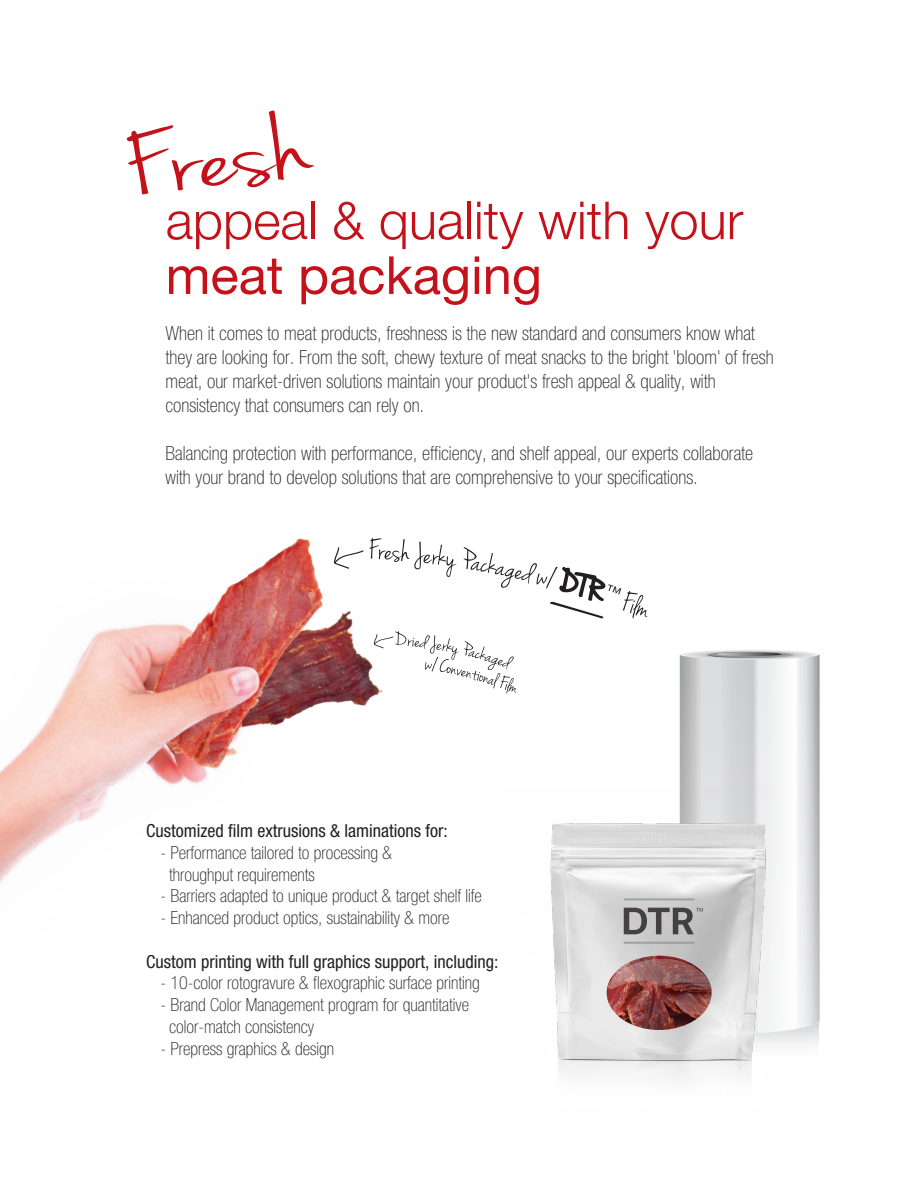
<style>
.page{position:relative;width:918px;height:1188px;background:#fff}
.page>*{position:absolute;margin:0;border:0;box-sizing:border-box;transform-origin:0 0}
.t1{font:94.65px "Jenna Sue";color:#c4121a;scale:1.54 1}
.t2{font:300 52.5px "Helvetica Neue LT Std";color:#c4121a}
.t3{font:52.5px "Helvetica Neue LT Std";color:#c4121a}
.t4{font:100 condensed 19.5px/24px "Helvetica Neue LT Std";color:#231f20}
.t5{font:100 condensed 18px/21.8px "Helvetica Neue LT Std";color:#231f20}
.t6{font:condensed 18px "Helvetica Neue LT Std";color:#231f20}
</style>
<div class="page">
<svg style="left:807px;top:1033px;width:12px;height:12px"></svg>
<img style="left:0;top:538px;width:379px;height:345px">
<svg style="left:334px;top:538px;width:122px;height:39px"></svg>
<svg style="left:463px;top:547px;width:184px;height:72px"></svg>
<svg style="left:374px;top:631px;width:142px;height:63px"></svg>
<svg style="left:680px;top:660px;width:139px;height:373px"></svg>
<svg style="left:680px;top:650px;width:139px;height:10px"></svg>
<img style="left:550px;top:787px;width:257px;height:292px">
<img style="left:607px;top:956px;width:105px;height:74px">
<svg style="left:608px;top:959px;width:103px;height:31px;background:#9f6d6b"></svg>
<hr style="left:624px;top:942px;width:70px;height:2px;background:#939598">
<hr style="left:624px;top:898px;width:70px;height:2px;background:#939598">
<svg style="left:624px;top:908px;width:79px;height:26px;background:#8c8b8b"></svg>
<h1 class="t1" style="left:119px;top:115px;width:123px;rotate:-7deg">Fresh</h1>
<h2 class="t2" style="left:166px;top:188px;width:579px">appeal &amp; quality with your</h2>
<h2 class="t3" style="left:166px;top:244px;width:378px">meat packaging</h2>
<p class="t4" style="left:166px;top:321px;width:610px">When it comes to meat products, freshness is the new standard and consumers know what they are looking for. From the soft, chewy texture of meat snacks to the bright 'bloom' of fresh meat, our market-driven solutions maintain your product's fresh appeal &amp; quality, with consistency that consumers can rely on.</p>
<p class="t4" style="left:166px;top:441px;width:589px">Balancing protection with performance, efficiency, and shelf appeal, our experts collaborate with your brand to develop solutions that are comprehensive to your specifications.</p>
<p class="t6" style="left:146px;top:820px;width:303px">Customized film extrusions &amp; laminations for:</p>
<p class="t5" style="left:169px;top:842px;width:224px;text-indent:-9px">- Performance tailored to processing &amp; throughput requirements</p>
<p class="t5" style="left:161px;top:885px;width:323px">- Barriers adapted to unique product &amp; target shelf life</p>
<p class="t5" style="left:161px;top:907px;width:290px">- Enhanced product optics, sustainability &amp; more</p>
<p class="t6" style="left:146px;top:951px;width:354px">Custom printing with full graphics support, including:</p>
<p class="t5" style="left:161px;top:972px;width:321px">- 10-color rotogravure &amp; flexographic surface printing</p>
<p class="t5" style="left:169px;top:994px;width:301px;text-indent:-9px">- Brand Color Management program for quantitative color-match consistency</p>
<p class="t5" style="left:161px;top:1037px;width:175px">- Prepress graphics &amp; design</p>
</div>
